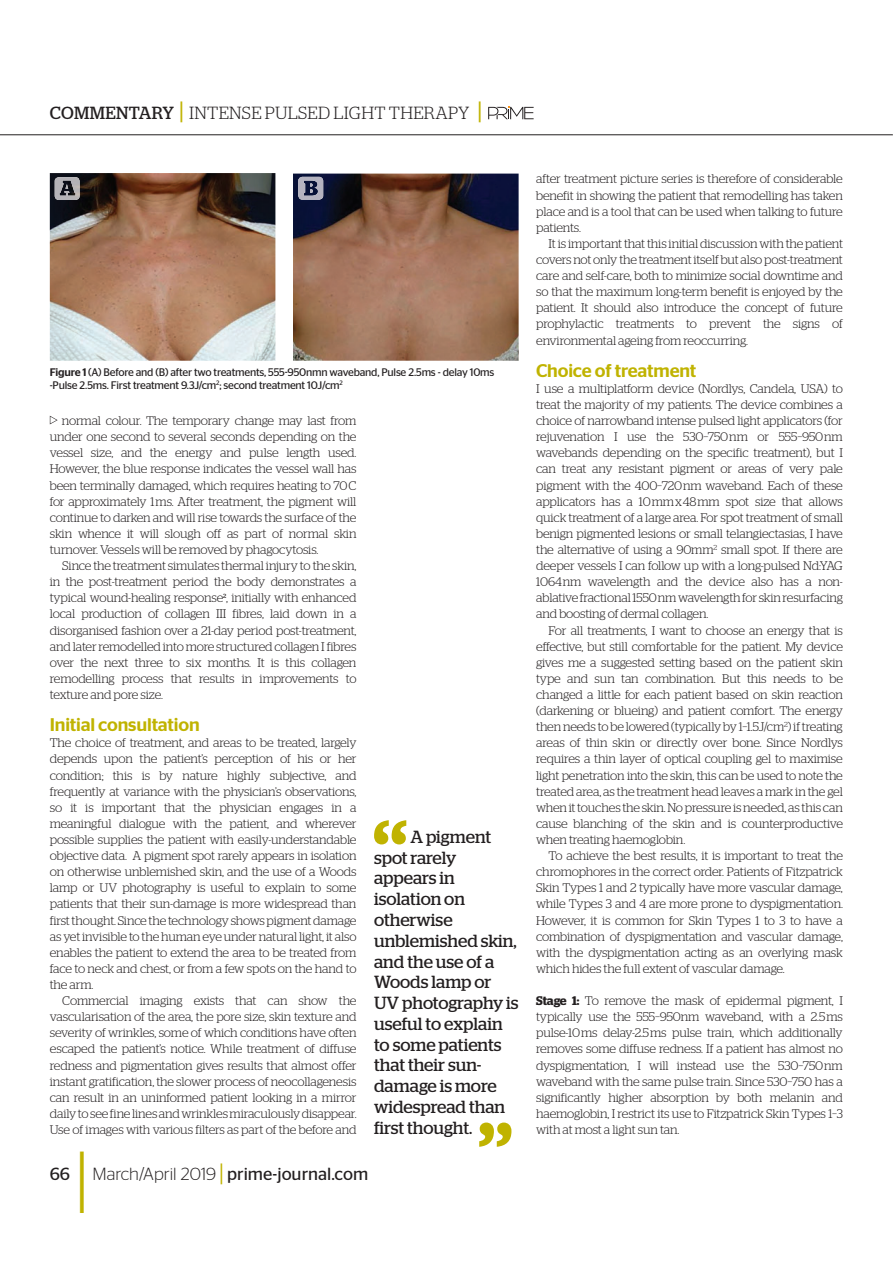
<style>
.page{position:relative;width:893px;height:1263px;background:#fff}
.page>*{position:absolute;margin:0;border:0;box-sizing:border-box;transform-origin:0 0}
.t1{font:500 18.3px "Stag Sans";letter-spacing:-.01em;color:#c0b301}
.t2{font:17.55px/20.9px "Stag";color:#231f20}
.t3{font:300 17.55px "Stag";letter-spacing:.015em;color:#231f20}
.t4{font:17.55px "Stag Sans";color:#231f20}
.t5{font:300 12.45px/16px "Stag";letter-spacing:-.01em;color:#231f20;text-align:justify}
.t6{font:10.95px/12.8px "Stag Sans";letter-spacing:-.02em;color:#231f20}
.s1{font-weight:400}
.s2{font-weight:500;font-size:26.4px;color:#c0b301}
.s3{font-weight:500}
.s4{font-weight:300}
.s5{font-size:26.4px;color:#c0b301}
.s6{font-weight:600}
</style>
<div class="page">
<img style="left:50px;top:173px;width:225px;height:188px">
<img style="left:293px;top:174px;width:226px;height:187px">
<img style="left:55px;top:177px;width:25px;height:23px">
<img style="left:298px;top:177px;width:25px;height:23px">
<svg style="left:374px;top:820px;width:32px;height:24px"></svg>
<svg style="left:479px;top:1123px;width:32px;height:24px"></svg>
<svg style="left:50px;top:416px;width:8px;height:8px"></svg>
<hr style="left:0;top:134px;width:893px;height:1px;background:#231f20">
<svg style="left:488px;top:107px;width:46px;height:12px"></svg>
<h2 class="t3" style="left:50px;top:106px;width:433px"><span class="s1">COMMENTARY</span> <span class="s2">|</span> INTENSE PULSED LIGHT THERAPY <span class="s2">|</span></h2>
<p class="t6" style="left:50px;top:367px;width:446px"><span class="s3">Figure 1</span> (A) Before and (B) after two treatments, 555-950nmn waveband, Pulse 2.5ms - delay 10ms -Pulse 2.5ms. First treatment 9.3J/cm<sup>2</sup>; second treatment 10J/cm<sup>2</sup></p>
<p class="t5" style="left:50px;top:414px;width:308px;text-indent:12px">normal colour. The temporary change may last from under one second to several seconds depending on the vessel size, and the energy and pulse length used.<br>However, the blue response indicates the vessel wall has been terminally damaged, which requires heating to 70 C for approximately 1 ms. After treatment, the pigment will continue to darken and will rise towards the surface of the skin whence it will slough off as part of normal skin turnover. Vessels will be removed by phagocytosis.</p>
<p class="t5" style="left:50px;top:559px;width:308px;text-indent:12px">Since the treatment simulates thermal injury to the skin, in the post-treatment period the body demonstrates a typical wound-healing response<sup>2</sup>, initially with enhanced local production of collagen III fibres, laid down in a disorganised fashion over a 21-day period post-treatment, and later remodelled into more structured collagen I fibres over the next three to six months. It is this collagen remodelling process that results in improvements to texture and pore size.</p>
<h1 class="t1" style="left:50px;top:718px;width:151px">Initial consultation</h1>
<p class="t5" style="left:50px;top:736px;width:308px">The choice of treatment, and areas to be treated, largely depends upon the patient’s perception of his or her condition; this is by nature highly subjective, and frequently at variance with the physician’s observations, so it is important that the physician engages in a meaningful dialogue with the patient, and wherever possible supplies the patient with easily-understandable objective data. A pigment spot rarely appears in isolation on otherwise unblemished skin, and the use of a Woods lamp or UV photography is useful to explain to some patients that their sun-damage is more widespread than first thought. Since the technology shows pigment damage as yet invisible to the human eye under natural light, it also enables the patient to extend the area to be treated from face to neck and chest, or from a few spots on the hand to the arm.</p>
<p class="t5" style="left:50px;top:994px;width:308px;text-indent:12px">Commercial imaging exists that can show the vascularisation of the area, the pore size, skin texture and severity of wrinkles, some of which conditions have often escaped the patient’s notice. While treatment of diffuse redness and pigmentation gives results that almost offer instant gratification, the slower process of neocollagenesis can result in an uninformed patient looking in a mirror daily to see fine lines and wrinkles miraculously disappear.<br>Use of images with various filters as part of the before and</p>
<h2 class="t2" style="left:374px;top:828px;width:146px;text-indent:36px">A pigment spot rarely appears in isolation on otherwise unblemished skin, and the use of a<br>Woods lamp or<br>UV photography is useful to explain to some patients that their sun&shy;damage is more widespread than first thought.</h2>
<h2 class="t4" style="left:50px;top:1167px;width:22px">66</h2>
<h2 class="t4" style="left:92px;top:1167px;width:277px"><span class="s4">March/April 2019</span> <span class="s5">|</span> prime-journal.com</h2>
<p class="t5" style="left:536px;top:172px;width:308px">after treatment picture series is therefore of considerable benefit in showing the patient that remodelling has taken place and is a tool that can be used when talking to future patients.</p>
<p class="t5" style="left:536px;top:237px;width:308px;text-indent:12px">It is important that this initial discussion with the patient covers not only the treatment itself but also post-treatment care and self-care, both to minimize social downtime and so that the maximum long-term benefit is enjoyed by the patient. It should also introduce the concept of future prophylactic treatments to prevent the signs of environmental ageing from reoccurring.</p>
<h1 class="t1" style="left:536px;top:364px;width:162px">Choice of treatment</h1>
<p class="t5" style="left:536px;top:382px;width:308px">I use a multiplatform device (Nordlys, Candela, USA) to treat the majority of my patients. The device combines a choice of narrowband intense pulsed light applicators (for rejuvenation I use the 530–750 nm or 555–950 nm wavebands depending on the specific treatment), but I can treat any resistant pigment or areas of very pale pigment with the 400–720 nm waveband. Each of these applicators has a 10 mm x 48 mm spot size that allows quick treatment of a large area. For spot treatment of small benign pigmented lesions or small telangiectasias, I have the alternative of using a 90mm<sup>2</sup> small spot. If there are deeper vessels I can follow up with a long-pulsed Nd:YAG 1064 nm wavelength and the device also has a non&shy;ablative fractional 1550 nm wavelength for skin resurfacing and boosting of dermal collagen.</p>
<p class="t5" style="left:536px;top:623px;width:308px;text-indent:12px">For all treatments, I want to choose an energy that is effective, but still comfortable for the patient. My device gives me a suggested setting based on the patient skin type and sun tan combination. But this needs to be changed a little for each patient based on skin reaction (darkening or blueing) and patient comfort. The energy then needs to be lowered (typically by 1–1.5J/cm<sup>2</sup>) if treating areas of thin skin or directly over bone. Since Nordlys requires a thin layer of optical coupling gel to maximise light penetration into the skin, this can be used to note the treated area, as the treatment head leaves a mark in the gel when it touches the skin. No pressure is needed, as this can cause blanching of the skin and is counterproductive when treating haemoglobin.</p>
<p class="t5" style="left:536px;top:849px;width:308px;text-indent:12px">To achieve the best results, it is important to treat the chromophores in the correct order. Patients of Fitzpatrick Skin Types 1 and 2 typically have more vascular damage, while Types 3 and 4 are more prone to dyspigmentation.<br>However, it is common for Skin Types 1 to 3 to have a combination of dyspigmentation and vascular damage, with the dyspigmentation acting as an overlying mask which hides the full extent of vascular damage.</p>
<p class="t5" style="left:536px;top:994px;width:308px"><span class="s6">Stage 1:</span> To remove the mask of epidermal pigment, I typically use the 555–950nm waveband, with a 2.5 ms pulse-10 ms delay-2.5 ms pulse train, which additionally removes some diffuse redness. If a patient has almost no dyspigmentation, I will instead use the 530–750 nm waveband with the same pulse train. Since 530–750 has a significantly higher absorption by both melanin and haemoglobin, I restrict its use to Fitzpatrick Skin Types 1–3 with at most a light sun tan.</p>
</div>
